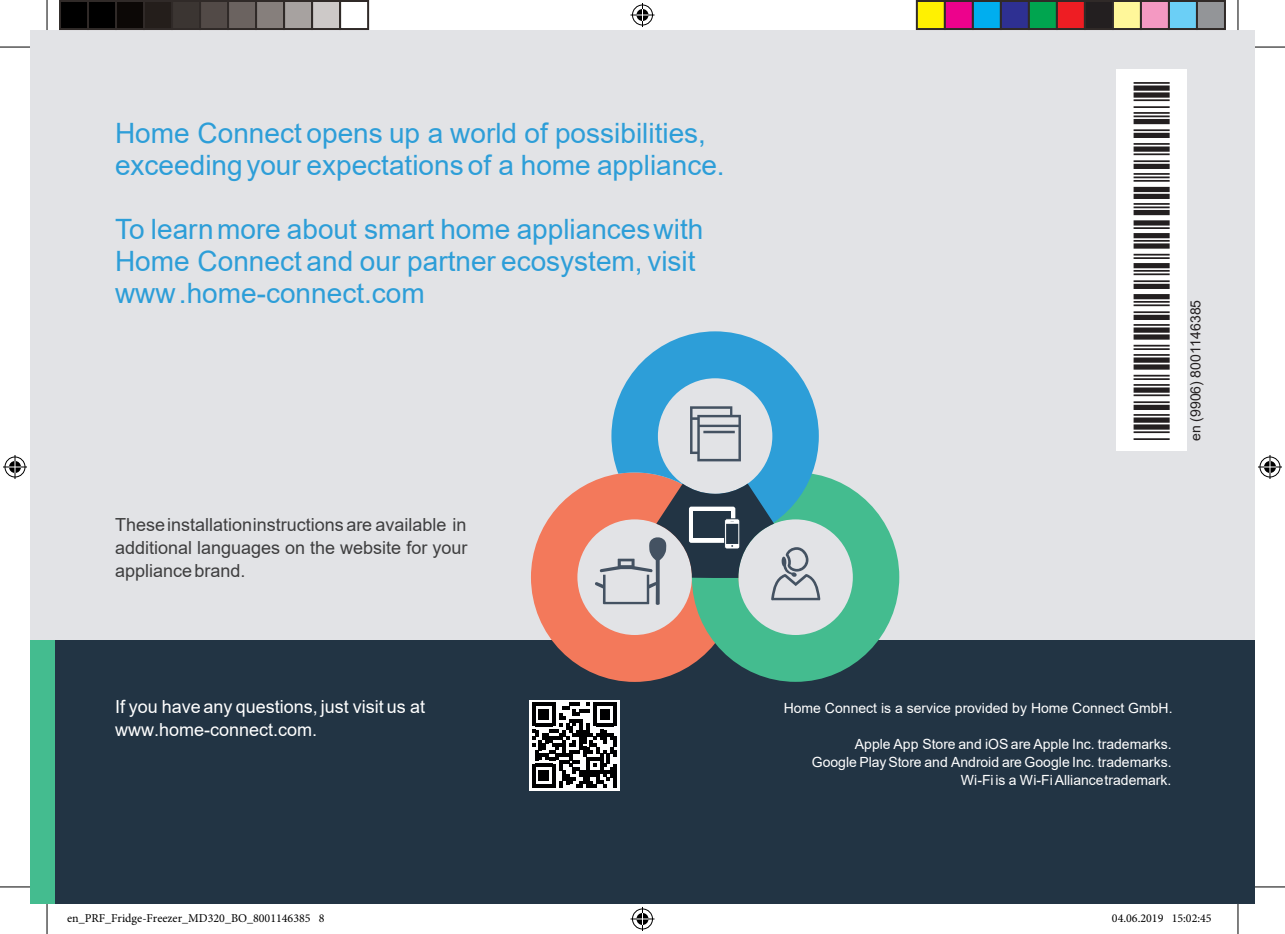
<style>
.page{position:relative;width:1285px;height:934px;background:#fff}
.page>*{position:absolute;margin:0;border:0;box-sizing:border-box;transform-origin:0 0}
.t1{font:28px/32px "Arial";color:#2d9ed8}
.t2{font:18px/23px "Arial";color:#3e3e3f;text-align:justify}
.t3{font:18px/23px "Arial";color:#fff}
.t4{font:14px/18px "Arial";color:#fff;text-align:right}
.t5{font:14px "Arial";color:#231f20}
.t6{font:12px "Minion Pro";color:#000}
</style>
<div class="page">
<div style="left:30px;top:30px;width:1225px;height:612px;background:#e2e3e6"></div>
<div style="left:30px;top:639px;width:1225px;height:264px;background:#223444"></div>
<div style="left:30px;top:639px;width:24px;height:264px;background:#44bc8f"></div>
<svg style="left:531px;top:331px;width:368px;height:350px"></svg>
<div style="left:1116px;top:70px;width:71px;height:381px;background:#fff"></div>
<div style="left:529px;top:699px;width:91px;height:91px;background:#fff"></div>
<svg style="left:532px;top:702px;width:85px;height:85px"></svg>
<hr style="left:613px;top:763px;width:4px;height:24px;background:#000001">
<hr style="left:0;top:47px;width:30px;height:1px;background:#000">
<hr style="left:1255px;top:47px;width:30px;height:1px;background:#000">
<hr style="left:0;top:886px;width:30px;height:1px;background:#000">
<hr style="left:1255px;top:886px;width:30px;height:1px;background:#000">
<hr style="left:47px;top:0;width:1px;height:30px;background:#000">
<hr style="left:47px;top:903px;width:1px;height:30px;background:#000">
<hr style="left:1237px;top:0;width:1px;height:30px;background:#000">
<hr style="left:1237px;top:903px;width:1px;height:30px;background:#000">
<svg style="left:630px;top:3px;width:24px;height:24px"></svg>
<svg style="left:630px;top:907px;width:24px;height:23px"></svg>
<svg style="left:3px;top:455px;width:24px;height:24px"></svg>
<svg style="left:1258px;top:455px;width:24px;height:24px"></svg>
<div style="left:60px;top:1px;width:28px;height:28px;background:#000"></div>
<div style="left:59px;top:0;width:30px;height:30px;border:2px solid #302a28"></div>
<div style="left:88px;top:1px;width:28px;height:28px;background:#000"></div>
<div style="left:87px;top:0;width:30px;height:30px;border:2px solid #302a28"></div>
<div style="left:116px;top:1px;width:28px;height:28px;background:#0c0806"></div>
<div style="left:115px;top:0;width:30px;height:30px;border:2px solid #302a28"></div>
<div style="left:144px;top:1px;width:28px;height:28px;background:#241e1b"></div>
<div style="left:143px;top:0;width:30px;height:30px;border:2px solid #302a28"></div>
<div style="left:172px;top:1px;width:28px;height:28px;background:#3b3532"></div>
<div style="left:171px;top:0;width:30px;height:30px;border:2px solid #302a28"></div>
<div style="left:200px;top:1px;width:28px;height:28px;background:#524a47"></div>
<div style="left:199px;top:0;width:30px;height:30px;border:2px solid #302a28"></div>
<div style="left:228px;top:1px;width:28px;height:28px;background:#6b6360"></div>
<div style="left:227px;top:0;width:30px;height:30px;border:2px solid #302a28"></div>
<div style="left:256px;top:1px;width:28px;height:28px;background:#867f7c"></div>
<div style="left:255px;top:0;width:30px;height:30px;border:2px solid #302a28"></div>
<div style="left:284px;top:1px;width:28px;height:28px;background:#a7a2a0"></div>
<div style="left:283px;top:0;width:30px;height:30px;border:2px solid #302a28"></div>
<div style="left:312px;top:1px;width:28px;height:28px;background:#cdc9c8"></div>
<div style="left:311px;top:0;width:30px;height:30px;border:2px solid #302a28"></div>
<div style="left:339px;top:0;width:30px;height:30px;border:2px solid #302a28"></div>
<div style="left:917px;top:1px;width:28px;height:28px;background:#fff101"></div>
<div style="left:916px;top:0;width:30px;height:30px;border:2px solid #302a28"></div>
<div style="left:945px;top:1px;width:28px;height:28px;background:#ed028c"></div>
<div style="left:944px;top:0;width:30px;height:30px;border:2px solid #302a28"></div>
<div style="left:973px;top:1px;width:28px;height:28px;background:#00aeef"></div>
<div style="left:972px;top:0;width:30px;height:30px;border:2px solid #302a28"></div>
<div style="left:1001px;top:1px;width:28px;height:28px;background:#2e3092"></div>
<div style="left:1000px;top:0;width:30px;height:30px;border:2px solid #302a28"></div>
<div style="left:1029px;top:1px;width:28px;height:28px;background:#00a54f"></div>
<div style="left:1028px;top:0;width:30px;height:30px;border:2px solid #302a28"></div>
<div style="left:1057px;top:1px;width:28px;height:28px;background:#ee1d23"></div>
<div style="left:1056px;top:0;width:30px;height:30px;border:2px solid #302a28"></div>
<div style="left:1085px;top:1px;width:28px;height:28px;background:#231f20"></div>
<div style="left:1084px;top:0;width:30px;height:30px;border:2px solid #302a28"></div>
<div style="left:1113px;top:1px;width:28px;height:28px;background:#fff79a"></div>
<div style="left:1112px;top:0;width:30px;height:30px;border:2px solid #302a28"></div>
<div style="left:1141px;top:1px;width:28px;height:28px;background:#f499c2"></div>
<div style="left:1140px;top:0;width:30px;height:30px;border:2px solid #302a28"></div>
<div style="left:1169px;top:1px;width:28px;height:28px;background:#6bcff6"></div>
<div style="left:1168px;top:0;width:30px;height:30px;border:2px solid #302a28"></div>
<div style="left:1197px;top:1px;width:28px;height:28px;background:#939598"></div>
<div style="left:1196px;top:0;width:30px;height:30px;border:2px solid #302a28"></div>
<svg style="left:67px;top:903px;width:313px;height:1px"></svg>
<div style="left:1112px;top:913px;width:5px;height:9px;border:1px solid #fff;border-radius:50%"></div>
<svg style="left:1113px;top:913px;width:4px;height:9px"></svg>
<p class="t1" style="left:115px;top:117px;width:611px">Home Connect opens up a world of possibilities, exceedingyour expectations of a home appliance.</p>
<p class="t1" style="left:115px;top:213px;width:590px">To learnmore about smart home applianceswith<br>Home Connect and our partner ecosystem, visit www.home-connect.com</p>
<p class="t2" style="left:115px;top:512px;width:354px">Theseinstallationinstructions are available in additional languages on the website for your appliancebrand.</p>
<p class="t3" style="left:115px;top:694px;width:312px">If you have any questions, just visit us at www.home-connect.com.</p>
<p class="t5" style="left:1186px;top:440px;width:142px;rotate:-90deg">en (9906) 8001146385</p>
<p class="t4" style="left:783px;top:699px;width:390px">Home Connect is a service provided by Home Connect GmbH.</p>
<p class="t4" style="left:812px;top:735px;width:361px">Apple App Store and iOS are Apple Inc. trademarks.<br>Google PlayStore and Android are Google Inc. trademarks.<br>Wi-Fi is a Wi-FiAlliancetrademark.</p>
<p class="t6" style="left:67px;top:909px;width:259px">en_PRF_Fridge-Freezer_MD320_BO_8001146385 8</p>
<p class="t6" style="left:1112px;top:909px;width:101px">04.06.2019 15:02:45</p>
</div>
